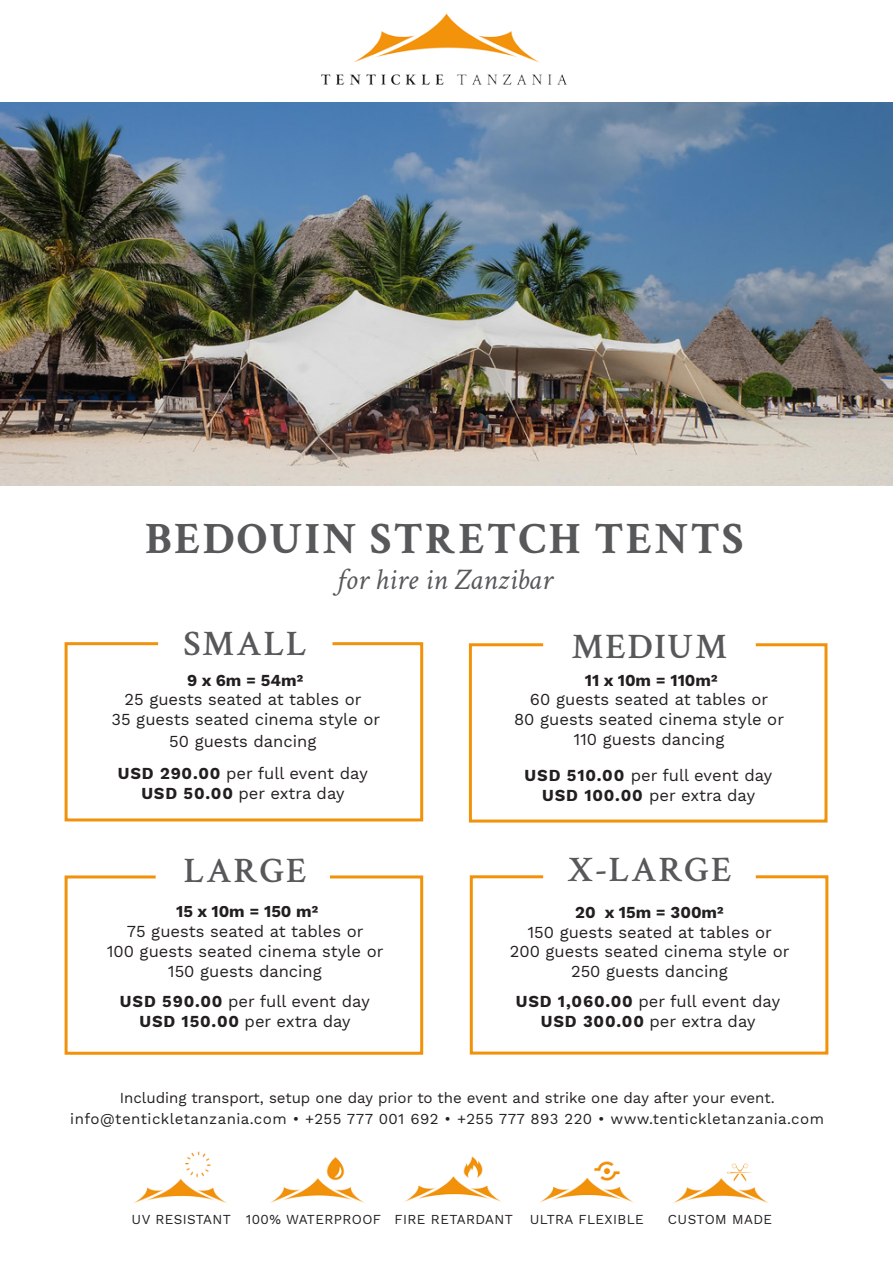
<style>
.page{position:relative;width:893px;height:1263px;background:#fff}
.page>*{position:absolute;margin:0;border:0;box-sizing:border-box;transform-origin:0 0}
.t1{font:700 45px "Crimson";letter-spacing:.05em;color:#57585a}
.t2{font:600 36px "Crimson";letter-spacing:.05em;color:#57585a}
.t3{font:italic 30px "Crimson";color:#57585a}
.t4{font:16.5px "Work Sans";color:#231f20}
.t5{font:700 16.5px "Work Sans";color:#231f20}
.t6{font:15px "Work Sans";letter-spacing:.03em;color:#231f20}
.t7{font:15px "Work Sans";letter-spacing:.005em;color:#231f20}
.t8{font:13.5px "Work Sans";letter-spacing:.03em;color:#231f20}
.s1{font-weight:700}
</style>
<div class="page">
<img style="left:0;top:103px;width:893px;height:382px">
<img style="left:134px;top:1151px;width:93px;height:52px">
<img style="left:270px;top:1157px;width:95px;height:46px">
<img style="left:404px;top:1156px;width:97px;height:46px">
<img style="left:540px;top:1161px;width:93px;height:42px">
<img style="left:673px;top:1163px;width:96px;height:40px">
<img style="left:275px;top:13px;width:342px;height:97px">
<div style="left:470px;top:875px;width:358px;height:179px;border:3px solid #f2920b"></div>
<div style="left:543px;top:850px;width:213px;height:55px;background:#fff"></div>
<div style="left:469px;top:643px;width:358px;height:179px;border:3px solid #f2920b"></div>
<div style="left:543px;top:618px;width:213px;height:55px;background:#fff"></div>
<div style="left:65px;top:875px;width:358px;height:180px;border:3px solid #f2920b"></div>
<div style="left:156px;top:851px;width:174px;height:55px;background:#fff"></div>
<div style="left:65px;top:642px;width:358px;height:179px;border:3px solid #f2920b"></div>
<div style="left:158px;top:611px;width:174px;height:51px;background:#fff"></div>
<p class="t1" style="left:145px;top:511px;width:600px">BEDOUIN STRETCH TENTS</p>
<p class="t3" style="left:337px;top:562px;width:217px">for hire in Zanzibar</p>
<p class="t2" style="left:184px;top:618px;width:124px">SMALL</p>
<p class="t2" style="left:572px;top:621px;width:157px">MEDIUM</p>
<p class="t5" style="left:187px;top:670px;width:118px">9 x 6m = 54m2</p>
<p class="t4" style="left:124px;top:690px;width:239px">25 guests seated at tables or</p>
<p class="t4" style="left:111px;top:710px;width:270px">35 guests seated cinema style or</p>
<p class="t4" style="left:169px;top:731px;width:149px">50 guests dancing</p>
<p class="t5" style="left:585px;top:670px;width:134px">11 x 10m = 110m2</p>
<p class="t4" style="left:530px;top:690px;width:240px">60 guests seated at tables or</p>
<p class="t4" style="left:514px;top:710px;width:271px">80 guests seated cinema style or</p>
<p class="t4" style="left:573px;top:730px;width:153px">110 guests dancing</p>
<p class="t4" style="left:118px;top:764px;width:252px"><span class="s1">USD 290.00</span> per full event day</p>
<p class="t4" style="left:141px;top:784px;width:205px"><span class="s1">USD 50.00</span> per extra day</p>
<p class="t4" style="left:525px;top:766px;width:249px"><span class="s1">USD 510.00</span> per full event day</p>
<p class="t4" style="left:542px;top:785px;width:215px"><span class="s1">USD 100.00</span> per extra day</p>
<p class="t2" style="left:184px;top:845px;width:124px">LARGE</p>
<p class="t2" style="left:567px;top:844px;width:166px">X-LARGE</p>
<p class="t5" style="left:176px;top:902px;width:144px">15 x 10m = 150 m2</p>
<p class="t4" style="left:127px;top:922px;width:238px">75 guests seated at tables or</p>
<p class="t4" style="left:107px;top:942px;width:278px">100 guests seated cinema style or</p>
<p class="t4" style="left:168px;top:961px;width:155px">150 guests dancing</p>
<p class="t5" style="left:575px;top:902px;width:150px">20 x 15m = 300m2</p>
<p class="t4" style="left:527px;top:922px;width:246px">150 guests seated at tables or</p>
<p class="t4" style="left:510px;top:942px;width:281px">200 guests seated cinema style or</p>
<p class="t4" style="left:571px;top:962px;width:158px">250 guests dancing</p>
<p class="t4" style="left:120px;top:991px;width:251px"><span class="s1">USD 590.00</span> per full event day</p>
<p class="t4" style="left:140px;top:1011px;width:213px"><span class="s1">USD 150.00</span> per extra day</p>
<p class="t4" style="left:516px;top:992px;width:266px"><span class="s1">USD 1,060.00</span> per full event day</p>
<p class="t4" style="left:541px;top:1011px;width:216px"><span class="s1">USD 300.00</span> per extra day</p>
<p class="t7" style="left:120px;top:1089px;width:656px">Including transport, setup one day prior to the event and strike one day after your event.</p>
<p class="t6" style="left:70px;top:1110px;width:755px">info@tentickletanzania.com • +255 777 001 692 • +255 777 893 220 • www.tentickletanzania.com</p>
<p class="t8" style="left:132px;top:1211px;width:101px">UV RESISTANT</p>
<p class="t8" style="left:246px;top:1211px;width:137px">100% WATERPROOF</p>
<p class="t8" style="left:394px;top:1211px;width:120px">FIRE RETARDANT</p>
<p class="t8" style="left:530px;top:1211px;width:115px">ULTRA FLEXIBLE</p>
<p class="t8" style="left:668px;top:1211px;width:106px">CUSTOM MADE</p>
</div>
